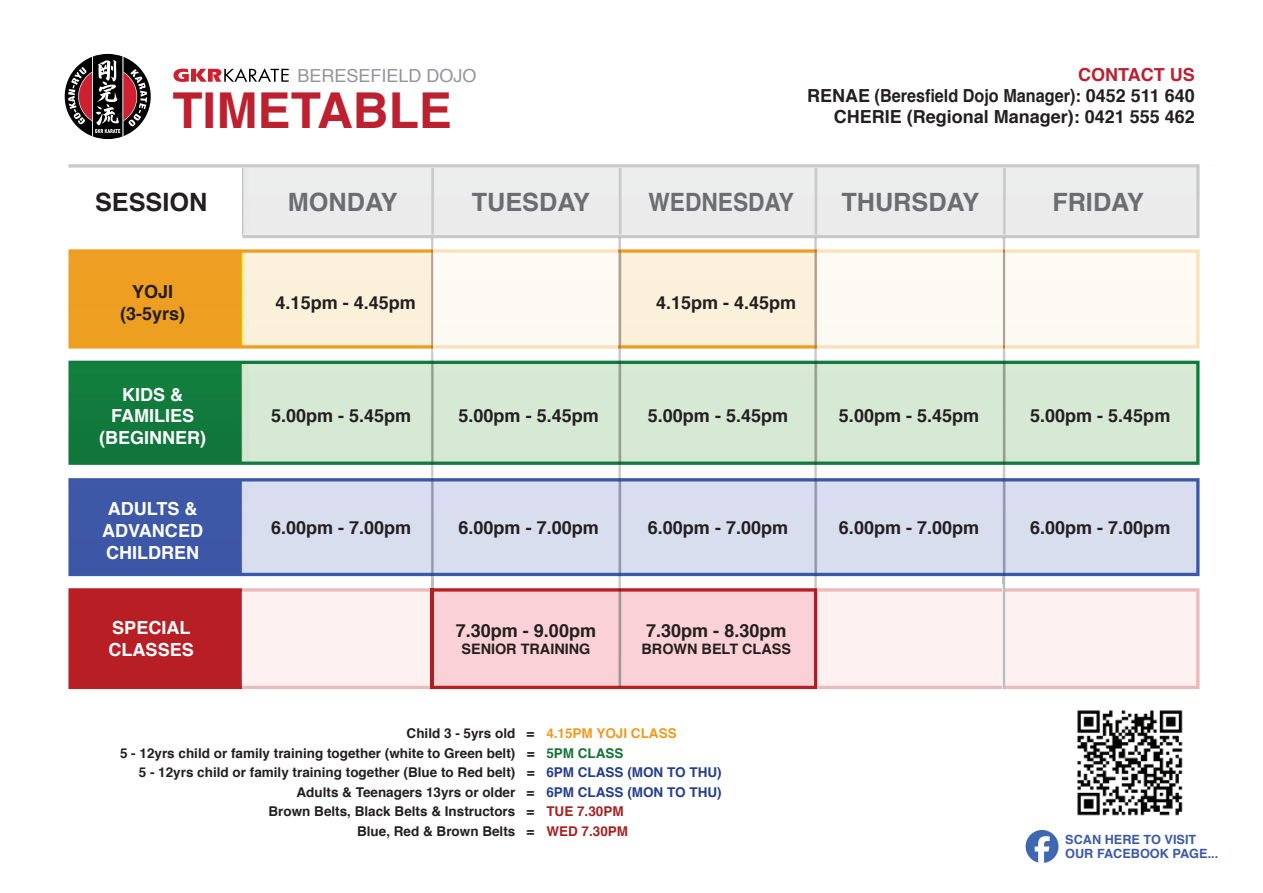
<style>
.page{position:relative;width:1263px;height:893px;background:#fff}
.page>*{position:absolute;margin:0;border:0;box-sizing:border-box;transform-origin:0 0}
.t1{font:700 49.5px "Helvetica";color:#bd202f}
.t2{font:700 25.2px "Helvetica";color:#6c6d70}
.t3{font:700 25.2px "Helvetica";color:#6c6d70;scale:.9 1}
.t4{font:700 25.2px "Helvetica";color:#231f20}
.t5{font:700 18px/21.6px "Helvetica";color:#231f20;text-align:center}
.t6{font:700 18px/21.6px "Helvetica";color:#fff;text-align:center}
.t7{font:18px "Helvetica";color:#939598}
.t8{font:700 18px "Helvetica";color:#bd202f}
.t9{font:700 14.4px "Helvetica";color:#231f20}
.t10{font:700 13.5px/19.5px "Helvetica";color:#231f20;text-align:right}
.t11{font:700 13.5px/19.5px "Helvetica";color:#253f8e}
.t12{font:700 13.5px/19.5px "Helvetica";color:#a72122}
.t13{font:700 13.5px "Helvetica";color:#ee9b21}
.t14{font:700 13.5px "Helvetica";color:#16733a}
.t15{font:700 12.75px/14.1px "Helvetica";color:#3e59a7}
</style>
<div class="page">
<img style="left:64px;top:53px;width:1136px;height:810px">
<img style="left:64px;top:122px;width:1136px;height:92px">
<img style="left:64px;top:241px;width:1136px;height:466px">
<svg style="left:242px;top:584px;width:189px;height:108px;fill:#fdf1f2"></svg>
<hr style="left:814px;top:590px;width:3px;height:98px;background:#a72122">
<hr style="left:1002px;top:576px;width:3px;height:113px;background:#bcbdc0">
<hr style="left:431px;top:576px;width:2px;height:113px;background:#bcbdc0">
<svg style="left:65px;top:54px;width:86px;height:85px"></svg>
<svg style="left:173px;top:68px;width:116px;height:14px"></svg>
<svg style="left:433px;top:248px;width:185px;height:104px;fill:#fdfaf4"></svg>
<svg style="left:816px;top:248px;width:186px;height:104px;fill:#fdfaf4"></svg>
<svg style="left:1005px;top:248px;width:195px;height:104px;fill:#fdfaf4"></svg>
<svg style="left:817px;top:584px;width:185px;height:108px;fill:#fdf1f2"></svg>
<svg style="left:1005px;top:584px;width:195px;height:108px;fill:#fdf1f2"></svg>
<hr style="left:431px;top:588px;width:3px;height:101px;background:#a72122">
<img style="left:1064px;top:695px;width:133px;height:135px">
<img style="left:1025px;top:830px;width:36px;height:32px">
<p class="t7" style="left:297px;top:62px;width:181px">BERESEFIELD DOJO</p>
<h1 class="t1" style="left:172px;top:71px;width:281px">TIMETABLE</h1>
<p class="t8" style="left:1078px;top:60px;width:118px">CONTACT US</p>
<p class="t5" style="left:807px;top:85px;width:389px;line-height:21px;text-align:right">RENAE (Beresfield Dojo Manager): 0452 511 640<br>CHERIE (Regional Manager): 0421 555 462</p>
<h2 class="t4" style="left:95px;top:182px;width:114px">SESSION</h2>
<h2 class="t2" style="left:288px;top:182px;width:111px">MONDAY</h2>
<h2 class="t2" style="left:472px;top:182px;width:120px">TUESDAY</h2>
<h2 class="t3" style="left:648px;top:182px;width:163px">WEDNESDAY</h2>
<h2 class="t2" style="left:841px;top:182px;width:139px">THURSDAY</h2>
<h2 class="t2" style="left:1052px;top:182px;width:93px">FRIDAY</h2>
<p class="t5" style="left:120px;top:282px;width:67px">YOJI (3-5yrs)</p>
<p class="t5" style="left:276px;top:292px;width:142px">4.15pm - 4.45pm</p>
<p class="t5" style="left:656px;top:292px;width:142px">4.15pm - 4.45pm</p>
<p class="t6" style="left:99px;top:384px;width:109px">KIDS &amp;<br>FAMILIES (BEGINNER)</p>
<p class="t6" style="left:102px;top:498px;width:102px">ADULTS &amp;<br>ADVANCED<br>CHILDREN</p>
<p class="t6" style="left:109px;top:618px;width:87px;text-align:left">SPECIAL<br>CLASSES</p>
<p class="t5" style="left:271px;top:405px;width:142px">5.00pm - 5.45pm</p>
<p class="t5" style="left:459px;top:405px;width:142px">5.00pm - 5.45pm</p>
<p class="t5" style="left:648px;top:405px;width:142px">5.00pm - 5.45pm</p>
<p class="t5" style="left:839px;top:405px;width:142px">5.00pm - 5.45pm</p>
<p class="t5" style="left:1030px;top:405px;width:142px">5.00pm - 5.45pm</p>
<p class="t5" style="left:271px;top:517px;width:142px">6.00pm - 7.00pm</p>
<p class="t5" style="left:459px;top:517px;width:142px">6.00pm - 7.00pm</p>
<p class="t5" style="left:648px;top:517px;width:142px">6.00pm - 7.00pm</p>
<p class="t5" style="left:839px;top:517px;width:142px">6.00pm - 7.00pm</p>
<p class="t5" style="left:1030px;top:517px;width:142px">6.00pm - 7.00pm</p>
<p class="t5" style="left:456px;top:620px;width:142px">7.30pm - 9.00pm</p>
<p class="t9" style="left:461px;top:638px;width:130px">SENIOR TRAINING</p>
<p class="t5" style="left:646px;top:620px;width:142px">7.30pm - 8.30pm</p>
<p class="t9" style="left:641px;top:638px;width:151px">BROWN BELT CLASS</p>
<p class="t10" style="left:120px;top:724px;width:416px">Child 3 - 5yrs old =<br>5 - 12yrs child or family training together (white to Green belt) = 5 - 12yrs child or family training together (Blue to Red belt) = Adults &amp; Teenagers 13yrs or older =<br>Brown Belts, Black Belts &amp; Instructors =<br>Blue, Red &amp; Brown Belts =</p>
<p class="t13" style="left:546px;top:723px;width:132px">4.15PM YOJI CLASS</p>
<p class="t14" style="left:546px;top:742px;width:79px">5PM CLASS</p>
<p class="t11" style="left:546px;top:763px;width:177px">6PM CLASS (MON TO THU)<br>6PM CLASS (MON TO THU)</p>
<p class="t12" style="left:546px;top:802px;width:83px">TUE 7.30PM<br>WED 7.30PM</p>
<p class="t15" style="left:1065px;top:832px;width:155px">SCAN HERE TO VISIT<br>OUR FACEBOOK PAGE...</p>
</div>
